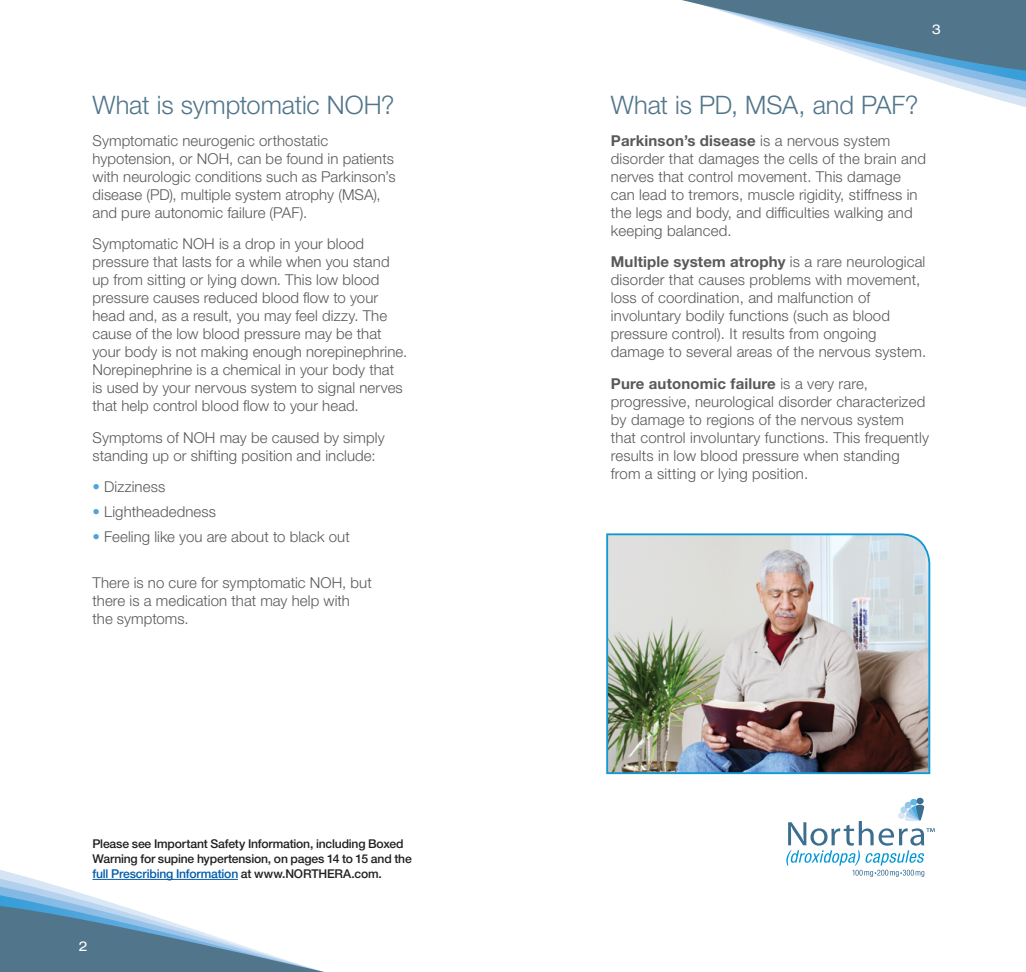
<style>
.page{position:relative;width:1026px;height:972px;background:#fff}
.page>*{position:absolute;margin:0;border:0;box-sizing:border-box;transform-origin:0 0}
.t1{font:300 25.5px "Helvetica Neue LT Std";letter-spacing:-.005em;color:#51758b}
.t2{font:300 15px/18px "Helvetica Neue LT Std";letter-spacing:.01em;color:#58595b}
.t3{font:expanded 13.5px "Helvetica Neue LT Std";color:#fff}
.t4{font:500 12.15px/14.9px "Helvetica Neue LT Std";letter-spacing:-.015em;color:#231f20}
.s1{color:#4ea4db}
.s2{color:#005baa}
.s3{font-weight:700}
</style>
<div class="page">
<svg style="left:786px;top:799px;width:149px;height:78px"></svg>
<svg style="left:682px;top:0;width:344px;height:101px"></svg>
<svg style="left:0;top:870px;width:324px;height:102px"></svg>
<hr style="left:92px;top:879px;width:146px;height:1px;background:#005baa">
<img style="left:606px;top:533px;width:325px;height:242px">
<h1 class="t1" style="left:92px;top:90px;width:304px">What is symptomatic NOH?</h1>
<p class="t2" style="left:92px;top:131px;width:305px">Symptomatic neurogenic orthostatic hypotension, or NOH, can be found in patients with neurologic conditions such as Parkinson’s disease (PD), multiple system atrophy (MSA), and pure autonomic failure (PAF).</p>
<p class="t2" style="left:92px;top:235px;width:316px">Symptomatic NOH is a drop in your blood pressure that lasts for a while when you stand up from sitting or lying down. This low blood pressure causes reduced blood flow to your head and, as a result, you may feel dizzy. The cause of the low blood pressure may be that your body is not making enough norepinephrine.<br>Norepinephrine is a chemical in your body that is used by your nervous system to signal nerves that help control blood flow to your head.</p>
<p class="t2" style="left:92px;top:428px;width:294px">Symptoms of NOH may be caused by simply standing up or shifting position and include:</p>
<p class="t2" style="left:92px;top:478px;width:74px"><span class="s1">•</span> Dizziness</p>
<p class="t2" style="left:92px;top:502px;width:125px"><span class="s1">•</span> Lightheadedness</p>
<p class="t2" style="left:92px;top:527px;width:259px"><span class="s1">•</span> Feeling like you are about to black out</p>
<p class="t2" style="left:92px;top:573px;width:281px">There is no cure for symptomatic NOH, but there is a medication that may help with the symptoms.</p>
<p class="t4" style="left:92px;top:837px;width:321px">Please see Important Safety Information, including Boxed<br>Warning for supine hypertension, on pages 14 to 15 and the <span class="s2">full Prescribing Information</span> at www.NORTHERA.com.</p>
<p class="t3" style="left:79px;top:938px;width:11px">2</p>
<p class="t3" style="left:932px;top:21px;width:11px">3</p>
<h1 class="t1" style="left:611px;top:90px;width:309px">What is PD, MSA, and PAF?</h1>
<p class="t2" style="left:611px;top:131px;width:317px"><span class="s3">Parkinson’s disease</span> is a nervous system disorder that damages the cells of the brain and nerves that control movement. This damage can lead to tremors, muscle rigidity, stiffness in the legs and body, and difficulties walking and keeping balanced.</p>
<p class="t2" style="left:611px;top:253px;width:317px"><span class="s3">Multiple system atrophy</span> is a rare neurological disorder that causes problems with movement, loss of coordination, and malfunction of involuntary bodily functions (such as blood pressure control). It results from ongoing damage to several areas of the nervous system.</p>
<p class="t2" style="left:611px;top:374px;width:320px"><span class="s3">Pure autonomic failure</span> is a very rare, progressive, neurological disorder characterized by damage to regions of the nervous system that control involuntary functions. This frequently results in low blood pressure when standing from a sitting or lying position.</p>
</div>
